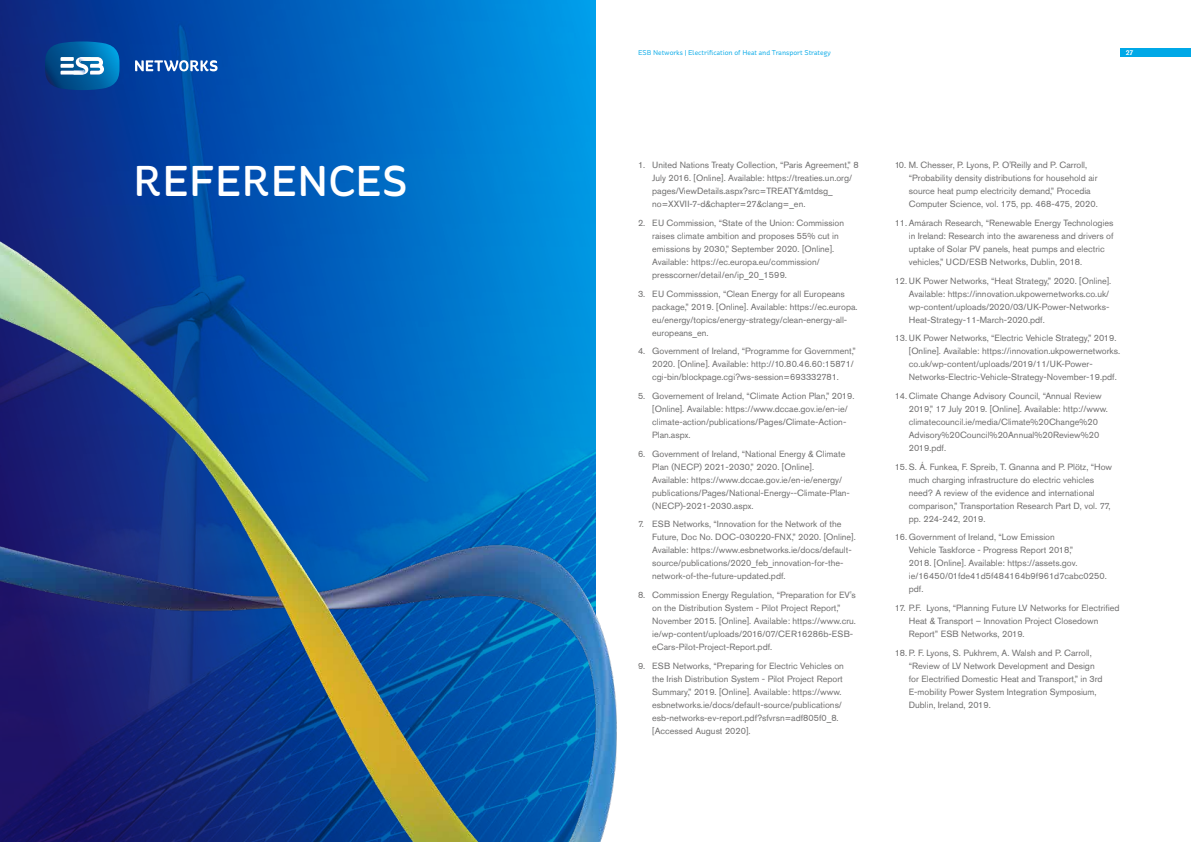
<style>
.page{position:relative;width:1191px;height:842px;background:#fff}
.page>*{position:absolute;margin:0;border:0;box-sizing:border-box;transform-origin:0 0}
.t1{font:500 43px "St Ryde";color:#fff}
.Bullets_Nos{font:9px/13px "Akzidenz Grotesk Pro";color:#706f6f}
.t2{font:7px "St Ryde";color:#00a8e7}
.t3{font:500 7px "Akzidenz Grotesk Pro";color:#fff}
</style>
<div class="page">
<div style="left:0;top:0;width:595px;height:842px;background:linear-gradient(to right,#072183,#009bed)"></div>
<img style="left:0;top:105px;width:617px;height:737px">
<svg style="left:45px;top:41px;width:74px;height:49px;background:#2270aa"></svg>
<svg style="left:135px;top:60px;width:83px;height:11px"></svg>
<div style="left:1120px;top:48px;width:71px;height:9px;background:#00a8e7"></div>
<p class="t2" style="left:638px;top:48px;width:194px">ESB Networks | Electrification of Heat and Transport Strategy</p>
<p class="t3" style="left:1125px;top:48px;width:9px">27</p>
<p class="t1" style="left:133px;top:156px;width:276px">REFERENCES</p>
<p class="Bullets_Nos" style="left:652px;top:159px;width:208px;text-indent:-14px">1. United Nations Treaty Collection, “Paris Agreement,” 8<br>July 2016. [Online]. Available: https://treaties.un.org/ pages/ViewDetails.aspx?src=TREATY&amp;mtdsg_ no=XXVII-7-d&amp;chapter=27&amp;clang=_en.</p>
<p class="Bullets_Nos" style="left:652px;top:216px;width:193px;text-indent:-14px">2. EU Commission, “State of the Union: Commission raises climate ambition and proposes 55% cut in emissions by 2030,” September 2020. [Online].<br>Available: https://ec.europa.eu/commission/ presscorner/detail/en/ip_20_1599.</p>
<p class="Bullets_Nos" style="left:652px;top:287px;width:207px;text-indent:-14px">3. EU Commisssion, “Clean Energy for all Europeans package,” 2019. [Online]. Available: https://ec.europa. eu/energy/topics/energy-strategy/clean-energy-all&shy;europeans_en.</p>
<p class="Bullets_Nos" style="left:652px;top:345px;width:205px;text-indent:-14px">4. Government of Ireland, “Programme for Government,”<br>2020. [Online]. Available: http://10.80.46.60:15871/ cgi-bin/blockpage.cgi?ws-session=693332781.</p>
<p class="Bullets_Nos" style="left:652px;top:389px;width:204px;text-indent:-14px">5. Governement of Ireland, “Climate Action Plan,” 2019. [Online]. Available: https://www.dccae.gov.ie/en-ie/ climate-action/publications/Pages/Climate-Action-Plan.aspx.</p>
<p class="Bullets_Nos" style="left:652px;top:447px;width:199px;text-indent:-14px">6. Government of Ireland, “National Energy &amp; Climate Plan (NECP) 2021-2030,” 2020. [Online].<br>Available: https://www.dccae.gov.ie/en-ie/energy/ publications/Pages/National-Energy--Climate-Plan-(NECP)-2021-2030.aspx.</p>
<p class="Bullets_Nos" style="left:652px;top:518px;width:205px;text-indent:-14px">7. ESB Networks, “Innovation for the Network of the Future, Doc No. DOC-030220-FNX,” 2020. [Online].<br>Available: https://www.esbnetworks.ie/docs/default&shy;source/publications/2020_feb_innovation-for-the&shy;network-of-the-future-updated.pdf.</p>
<p class="Bullets_Nos" style="left:652px;top:588px;width:205px;text-indent:-14px">8. Commission Energy Regulation, “Preparation for EV's on the Distribution System - Pilot Project Report,” November 2015. [Online]. Available: https://www.cru. ie/wp-content/uploads/2016/07/CER16286b-ESB&shy;eCars-Pilot-Project-Report.pdf.</p>
<p class="Bullets_Nos" style="left:652px;top:659px;width:193px;text-indent:-14px">9. ESB Networks, “Preparing for Electric Vehicles on the Irish Distribution System - Pilot Project Report Summary,” 2019. [Online]. Available: https://www. esbnetworks.ie/docs/default-source/publications/ esb-networks-ev-report.pdf?sfvrsn=adf805f0_8. [Accessed August 2020].</p>
<p class="Bullets_Nos" style="left:909px;top:159px;width:190px;text-indent:-14px">10. M. Chesser, P. Lyons, P. O'Reilly and P. Carroll, “Probability density distributions for household air source heat pump electricity demand,” Procedia Computer Science, vol. 175, pp. 468-475, 2020.</p>
<p class="Bullets_Nos" style="left:909px;top:216px;width:206px;text-indent:-14px">11. Amárach Research, “Renewable Energy Technologies in Ireland: Research into the awareness and drivers of uptake of Solar PV panels, heat pumps and electric vehicles,” UCD/ESB Networks, Dublin, 2018.</p>
<p class="Bullets_Nos" style="left:909px;top:274px;width:204px;text-indent:-14px">12. UK Power Networks, “Heat Strategy,” 2020. [Online].<br>Available: https://innovation.ukpowernetworks.co.uk/ wp-content/uploads/2020/03/UK-Power-Networks-Heat-Strategy-11-March-2020.pdf.</p>
<p class="Bullets_Nos" style="left:909px;top:332px;width:213px;text-indent:-14px">13. UK Power Networks, “Electric Vehicle Strategy,” 2019. [Online]. Available: https://innovation.ukpowernetworks. co.uk/wp-content/uploads/2019/11/UK-Power-Networks-Electric-Vehicle-Strategy-November-19.pdf.</p>
<p class="Bullets_Nos" style="left:909px;top:389px;width:201px;text-indent:-14px">14. Climate Change Advisory Council, “Annual Review 2019,” 17 July 2019. [Online]. Available: http://www. climatecouncil.ie/media/Climate%20Change%20<br>Advisory%20Council%20Annual%20Review%20<br>2019.pdf.</p>
<p class="Bullets_Nos" style="left:909px;top:460px;width:205px;text-indent:-14px">15. S. Á. Funkea, F. Spreib, T. Gnanna and P. Plötz, “How much charging infrastructure do electric vehicles need? A review of the evidence and international comparison,” Transportation Research Part D, vol. 77, pp. 224-242, 2019.</p>
<p class="Bullets_Nos" style="left:909px;top:531px;width:199px;text-indent:-14px">16. Government of Ireland, “Low Emission<br>Vehicle Taskforce - Progress Report 2018,”<br>2018. [Online]. Available: https://assets.gov. ie/16450/01fde41d5f484164b9f961d7cabc0250. pdf.</p>
<p class="Bullets_Nos" style="left:909px;top:601px;width:212px;text-indent:-14px">17. P.F. Lyons, “Planning Future LV Networks for Electrified<br>Heat &amp; Transport – Innovation Project Closedown<br>Report” ESB Networks, 2019.</p>
<p class="Bullets_Nos" style="left:909px;top:646px;width:195px;text-indent:-14px">18. P. F. Lyons, S. Pukhrem, A. Walsh and P. Carroll, “Review of LV Network Development and Design for Electrified Domestic Heat and Transport,” in 3rd E-mobility Power System Integration Symposium, Dublin, Ireland, 2019.</p>
</div>
